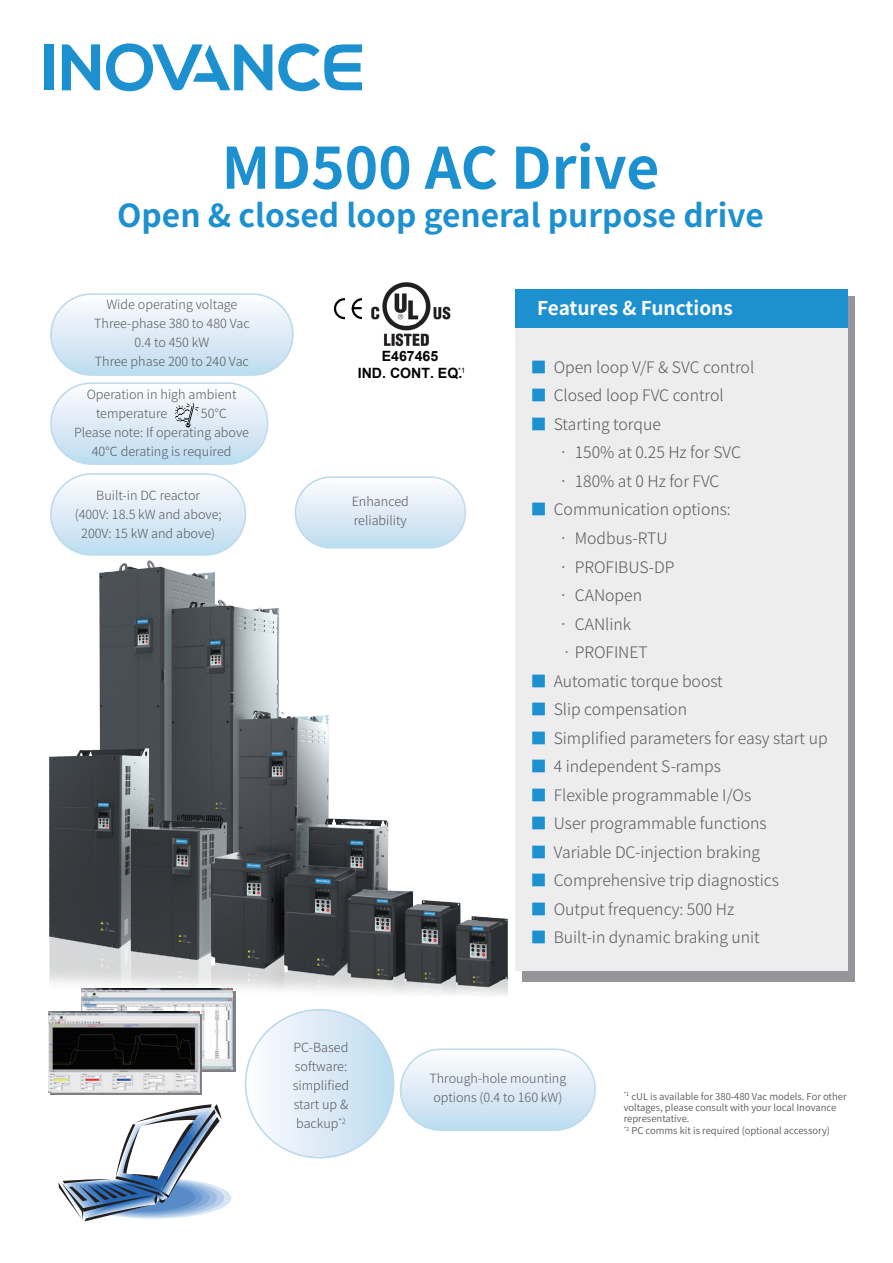
<style>
.page{position:relative;width:893px;height:1263px;background:#fff}
.page>*{position:absolute;margin:0;border:0;box-sizing:border-box;transform-origin:0 0}
.t1{font:700 57px "Source Han Sans CN";color:#1d90d0}
.t2{font:700 31.65px "Source Han Sans CN";color:#1d90d0}
.t3{font:700 19.05px "Source Han Sans CN";color:#fff}
.t4{font:300 15.9px "Source Han Sans CN";color:#57585a}
.t5{font:700 14.1px/17px "Arial";color:#030303;text-align:center}
.t6{font:300 12.6px/19px "Source Han Sans CN";color:#57585a;text-align:center}
.t7{font:9.45px/11.4px "Source Han Sans CN";color:#57585a}
.s1{color:#1d90d0}
</style>
<div class="page">
<img style="left:49px;top:560px;width:558px;height:436px">
<div style="left:522px;top:296px;width:333px;height:685px;background:#939598"></div>
<div style="left:515px;top:289px;width:332px;height:40px;background:#1d90d0"></div>
<div style="left:515px;top:328px;width:332px;height:643px;background:#ededed"></div>
<svg style="left:53px;top:475px;width:192px;height:78px"></svg>
<div style="left:50px;top:473px;width:196px;height:83px;border:2px solid #2687be;border-radius:41px"></div>
<svg style="left:62px;top:44px;width:38px;height:46px"></svg>
<div style="left:45px;top:44px;width:9px;height:46px;background:#1d90d0"></div>
<svg style="left:106px;top:43px;width:166px;height:48px"></svg>
<svg style="left:278px;top:43px;width:84px;height:48px"></svg>
<div style="left:334px;top:298px;width:21px;height:21px;border:2px solid #030303;border-radius:50%"></div>
<div style="left:345px;top:295px;width:28px;height:28px;background:#fff"></div>
<div style="left:352px;top:298px;width:21px;height:21px;border:2px solid #030303;border-radius:50%"></div>
<div style="left:363px;top:292px;width:28px;height:29px;background:#fff"></div>
<svg style="left:353px;top:307px;width:9px;height:2px"></svg>
<img style="left:371px;top:282px;width:79px;height:64px">
<div style="left:51px;top:294px;width:242px;height:81px;background:linear-gradient(to bottom,#fefcfe,#bedcf0);border-radius:41px"></div>
<div style="left:51px;top:294px;width:242px;height:81px;border:2px solid #2687be;border-radius:41px"></div>
<div style="left:50px;top:293px;width:244px;height:83px;border:2px solid #2687be;border-radius:41px"></div>
<svg style="left:295px;top:479px;width:168px;height:67px"></svg>
<div style="left:295px;top:476px;width:171px;height:73px;border:2px solid #2687be;border-radius:35px"></div>
<svg style="left:51px;top:383px;width:217px;height:81px"></svg>
<svg style="left:401px;top:1051px;width:194px;height:79px"></svg>
<div style="left:400px;top:1048px;width:196px;height:83px;border:2px solid #2687be;border-radius:41px"></div>
<div style="left:245px;top:1010px;width:149px;height:148px;background:linear-gradient(to right,#fbfafd,#bedcf0);border-radius:74px"></div>
<img style="left:202px;top:991px;width:33px;height:81px">
<img style="left:82px;top:989px;width:151px;height:80px">
<img style="left:51px;top:1014px;width:151px;height:81px">
<img style="left:49px;top:1012px;width:151px;height:81px">
<svg style="left:58px;top:1104px;width:173px;height:117px"></svg>
<h1 class="t1" style="left:222px;top:136px;width:439px">MD500 AC Drive</h1>
<h2 class="t2" style="left:117px;top:197px;width:648px">Open &amp; closed loop general purpose drive</h2>
<p class="t6" style="left:94px;top:295px;width:157px">Wide operating voltage<br>Three-phase 380 to 480 Vac<br>0.4 to 450 kW<br>Three phase 200 to 240 Vac</p>
<p class="t6" style="left:96px;top:385px;width:142px;text-align:left;text-indent:-9px">Operation in high ambient temperature</p>
<p class="t6" style="left:201px;top:404px;width:28px">50℃</p>
<p class="t6" style="left:74px;top:423px;width:177px">Please note: If operating above</p>
<p class="t6" style="left:92px;top:442px;width:141px">40℃ derating is required</p>
<p class="t5" style="left:358px;top:348px;width:109px">E467465<br>IND. CONT. EQ.<sup>*1</sup></p>
<p class="t6" style="left:75px;top:487px;width:149px">Built-in DC reactor<br>(400V: 18.5 kW and above;<br>200V: 15 kW and above)</p>
<p class="t6" style="left:352px;top:492px;width:59px;text-align:left">Enhanced reliability</p>
<p class="t3" style="left:537px;top:298px;width:197px">Features &amp; Functions</p>
<p class="t4" style="left:531px;top:358px;width:225px"><span class="s1">■</span> Open loop V/F &amp; SVC control</p>
<p class="t4" style="left:531px;top:387px;width:194px"><span class="s1">■</span> Closed loop FVC control</p>
<p class="t4" style="left:531px;top:415px;width:132px"><span class="s1">■</span> Starting torque</p>
<p class="t4" style="left:555px;top:444px;width:187px">• 150% at 0.25 Hz for SVC</p>
<p class="t4" style="left:555px;top:472px;width:166px">• 180% at 0 Hz for FVC</p>
<p class="t4" style="left:531px;top:501px;width:202px"><span class="s1">■</span> Communication options:</p>
<p class="t4" style="left:555px;top:529px;width:114px">• Modbus-RTU</p>
<p class="t4" style="left:555px;top:558px;width:121px">• PROFIBUS-DP</p>
<p class="t4" style="left:555px;top:586px;width:88px">• CANopen</p>
<p class="t4" style="left:555px;top:615px;width:77px">• CANlink</p>
<p class="t4" style="left:559px;top:643px;width:90px">•PROFINET</p>
<p class="t4" style="left:531px;top:672px;width:193px"><span class="s1">■</span> Automatic torque boost</p>
<p class="t4" style="left:531px;top:700px;width:158px"><span class="s1">■</span> Slip compensation</p>
<p class="t4" style="left:531px;top:729px;width:298px"><span class="s1">■</span> Simplified parameters for easy start up</p>
<p class="t4" style="left:531px;top:757px;width:192px"><span class="s1">■</span> 4 independent S-ramps</p>
<p class="t4" style="left:531px;top:786px;width:222px"><span class="s1">■</span> Flexible programmable I/Os</p>
<p class="t4" style="left:531px;top:814px;width:237px"><span class="s1">■</span> User programmable functions</p>
<p class="t4" style="left:531px;top:843px;width:231px"><span class="s1">■</span> Variable DC-injection braking</p>
<p class="t4" style="left:531px;top:871px;width:250px"><span class="s1">■</span> Comprehensive trip diagnostics</p>
<p class="t4" style="left:531px;top:900px;width:205px"><span class="s1">■</span> Output frequency: 500 Hz</p>
<p class="t4" style="left:531px;top:928px;width:231px"><span class="s1">■</span> Built-in dynamic braking unit</p>
<p class="t6" style="left:293px;top:1038px;width:58px;text-align:left">PC-Based software: simplified start up &amp; backup<sup>*2</sup></p>
<p class="t6" style="left:429px;top:1069px;width:138px">Through-hole mounting options (0.4 to 160 kW)</p>
<p class="t7" style="left:624px;top:1090px;width:224px"><sup>*1</sup> cUL is available for 380-480 Vac models. For other voltages, please consult with your local Inovance representative.<br><sup>*2</sup> PC comms kit is required (optional accessory)</p>
</div>
